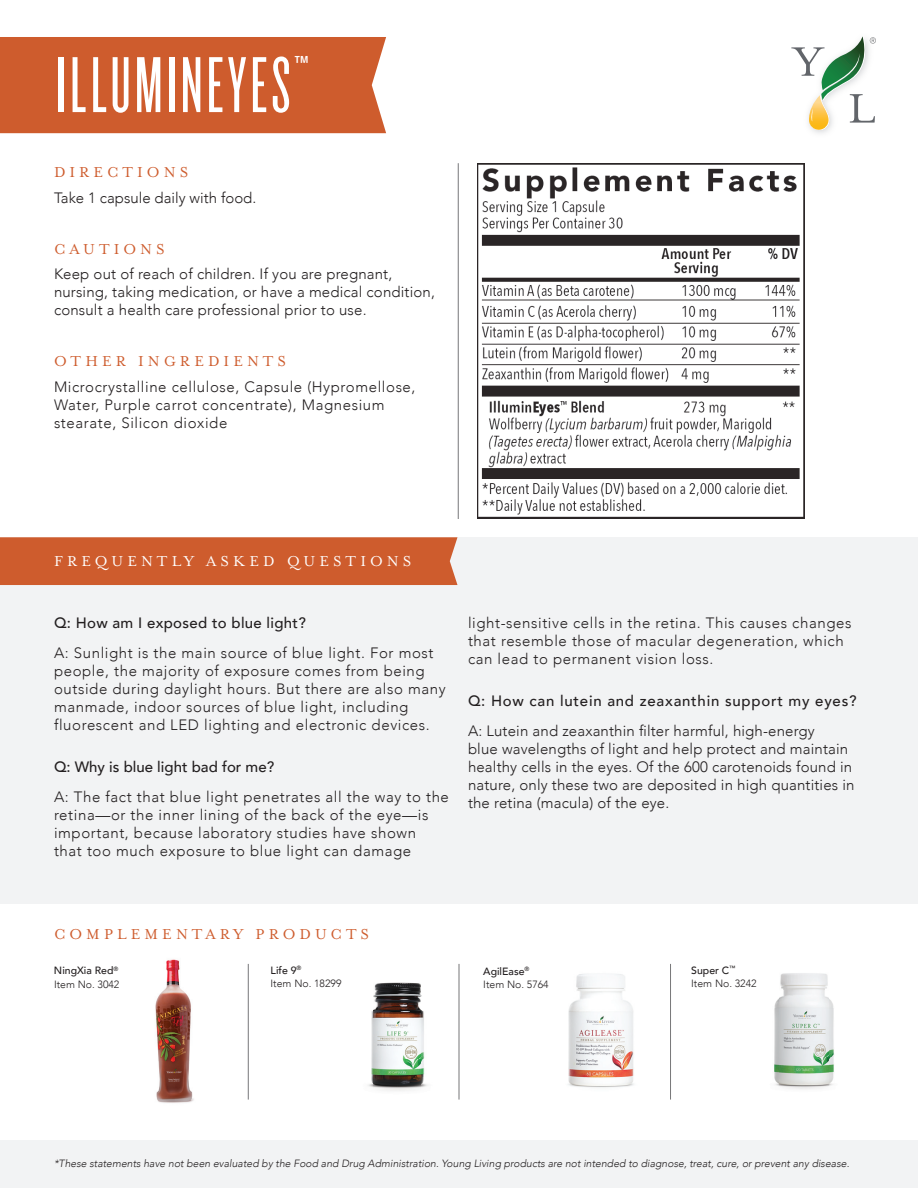
<style>
.page{position:relative;width:918px;height:1188px;background:#fff}
.page>*{position:absolute;margin:0;border:0;box-sizing:border-box;transform-origin:0 0}
.t1{font:82.5px "Knockout 26 Junior Flywght";letter-spacing:.05em;color:#fff}
.t2{font:16.5px "Mrs Eaves OT";letter-spacing:.25em;color:#ce5c2d}
.t3{font:16.5px "Mrs Eaves OT";letter-spacing:.25em;color:#fff}
.t4{font:300 15px/18px "Avenir";letter-spacing:.04em;color:#231f20}
.t5{font:300 15px/18px "Avenir";letter-spacing:.01em;color:#231f20}
.t6{font:500 15px "Avenir";letter-spacing:.05em;color:#231f20}
.t7{font:500 15px "Avenir";letter-spacing:.02em;color:#231f20}
.t8{font:300 15px "Avenir";color:#231f20}
.t9{font:500 15px "Avenir";color:#231f20}
.t10{font:italic 300 10.5px "Avenir";color:#231f20}
.t11{font:300 10.5px/13.5px "Avenir";color:#231f20}
.s1{font-weight:500}
</style>
<div class="page">
<img style="left:774px;top:973px;width:60px;height:116px">
<img style="left:568px;top:963px;width:103px;height:125px">
<img style="left:368px;top:964px;width:91px;height:136px">
<img style="left:155px;top:959px;width:39px;height:144px">
<div style="left:0;top:537px;width:918px;height:366px;background:#f2f3f4"></div>
<div style="left:0;top:37px;width:386px;height:96px;background:#ce5c2d"></div>
<div style="left:0;top:537px;width:458px;height:48px;background:#ce5c2d"></div>
<hr style="left:458px;top:163px;width:1px;height:356px;background:#777779">
<svg style="left:791px;top:36px;width:85px;height:94px"></svg>
<hr style="left:248px;top:964px;width:1px;height:136px;background:#777779">
<hr style="left:459px;top:964px;width:1px;height:136px;background:#777779">
<hr style="left:670px;top:964px;width:1px;height:136px;background:#777779">
<div style="left:0;top:1140px;width:918px;height:48px;background:#f2f3f4"></div>
<img style="left:477px;top:163px;width:328px;height:356px">
<h1 class="t1" style="left:56px;top:39px;width:254px">ILLUMINEYES<sup>™</sup></h1>
<p class="t2" style="left:54px;top:163px;width:136px">DIRECTIONS</p>
<p class="t8" style="left:54px;top:189px;width:204px">Take 1 capsule daily with food.</p>
<p class="t2" style="left:54px;top:240px;width:112px">CAUTIONS</p>
<p class="t5" style="left:54px;top:265px;width:382px">Keep out of reach of children. If you are pregnant, nursing, taking medication, or have a medical condition, consult a health care professional prior to use.</p>
<p class="t2" style="left:54px;top:352px;width:233px">OTHER INGREDIENTS</p>
<p class="t4" style="left:54px;top:377px;width:363px">Microcrystalline cellulose, Capsule (Hypromellose,<br>Water, Purple carrot concentrate), Magnesium stearate, Silicon dioxide</p>
<p class="t3" style="left:54px;top:552px;width:359px">FREQUENTLY ASKED QUESTIONS</p>
<p class="t7" style="left:54px;top:610px;width:253px">Q: How am I exposed to blue light?</p>
<p class="t4" style="left:54px;top:644px;width:393px">A: Sunlight is the main source of blue light. For most people, the majority of exposure comes from being outside during daylight hours. But there are also many manmade, indoor sources of blue light, including fluorescent and LED lighting and electronic devices.</p>
<p class="t9" style="left:54px;top:754px;width:222px">Q: Why is blue light bad for me?</p>
<p class="t4" style="left:54px;top:788px;width:396px">A: The fact that blue light penetrates all the way to the retina—or the inner lining of the back of the eye—is important, because laboratory studies have shown<br>that too much exposure to blue light can damage</p>
<p class="t4" style="left:468px;top:614px;width:385px">light-sensitive cells in the retina. This causes changes that resemble those of macular degeneration, which can lead to permanent vision loss.</p>
<p class="t6" style="left:468px;top:688px;width:390px">Q: How can lutein and zeaxanthin support my eyes?</p>
<p class="t5" style="left:468px;top:722px;width:388px">A: Lutein and zeaxanthin filter harmful, high-energy<br>blue wavelengths of light and help protect and maintain healthy cells in the eyes. Of the 600 carotenoids found in nature, only these two are deposited in high quantities in the retina (macula) of the eye.</p>
<p class="t2" style="left:54px;top:925px;width:317px">COMPLEMENTARY PRODUCTS</p>
<p class="t11" style="left:54px;top:964px;width:67px"><span class="s1">NingXia Red</span><sup>®<br></sup>Item No. 3042</p>
<p class="t11" style="left:271px;top:963px;width:72px"><span class="s1">Life 9</span><sup>®<br></sup>Item No. 18299</p>
<p class="t11" style="left:691px;top:963px;width:67px"><span class="s1">Super C</span><sup>™<br></sup>Item No. 3242</p>
<p class="t11" style="left:483px;top:964px;width:67px"><span class="s1">AgilEase</span><sup>®<br></sup>Item No. 5764</p>
<p class="t10" style="left:54px;top:1157px;width:797px">*These statements have not been evaluated by the Food and Drug Administration. Young Living products are not intended to diagnose, treat, cure, or prevent any disease.</p>
</div>
